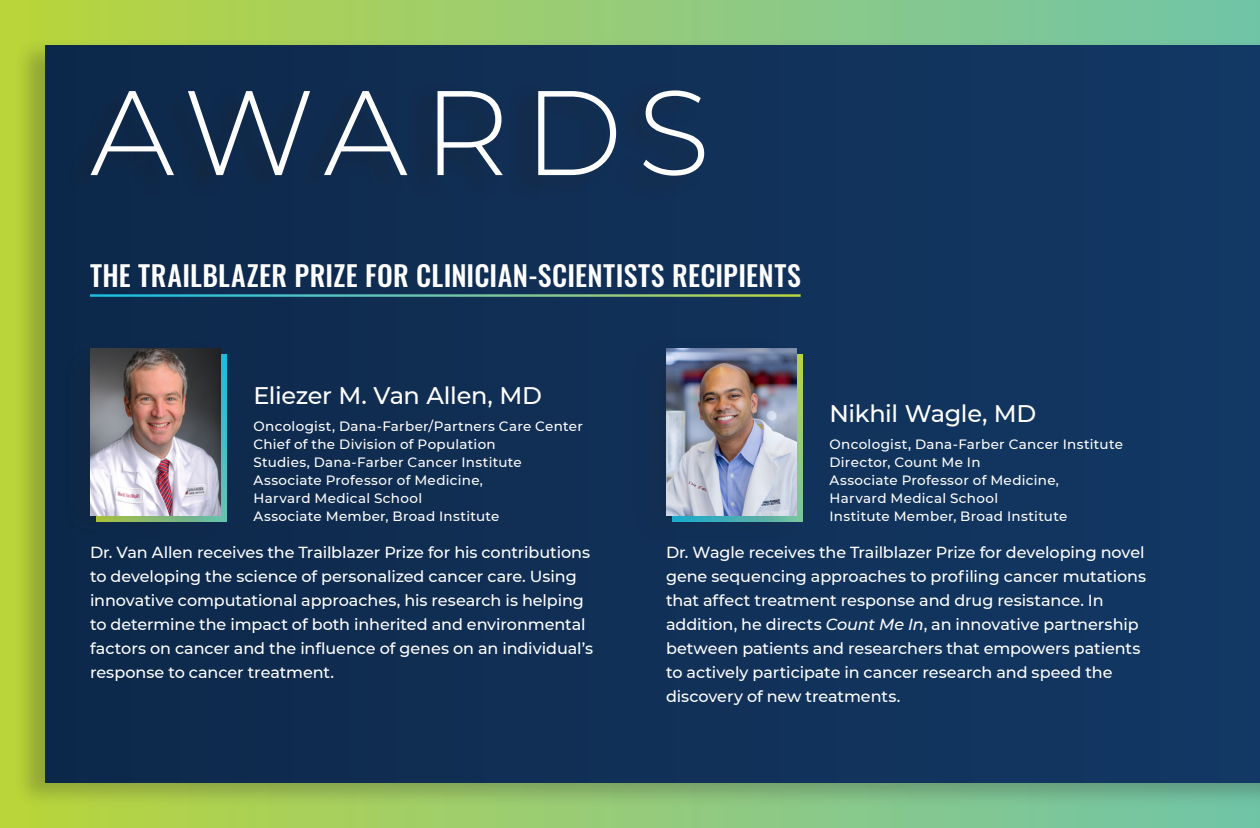
<style>
.page{position:relative;width:1260px;height:828px;background:#fff}
.page>*{position:absolute;margin:0;border:0;box-sizing:border-box;transform-origin:0 0}
.LARGE_-_H1{font:300 120px "Montserrat";letter-spacing:.12em;color:#fff}
.H2-MAIN__White{font:28px "Oswald";letter-spacing:.015em;color:#fff}
.Awards_-_Names{font:500 24px "Montserrat";letter-spacing:-.015em;color:#fff}
.BODY_-_White{font:500 16px/24px "Montserrat";letter-spacing:-.005em;color:#fff}
.Awards_-_Titles{font:500 13.6px/18px "Montserrat";letter-spacing:.02em;color:#fff}
.s1{font-style:italic}
</style>
<div class="page">
<div style="left:0;top:0;width:1260px;height:828px;background:linear-gradient(to right,#bad43f,#70c4ad)"></div>
<div style="left:13px;top:37px;width:1247px;height:771px;background:#231f20;opacity:.25"></div>
<div style="left:45px;top:45px;width:1215px;height:738px;background:linear-gradient(to right,#0d284a,#133865)"></div>
<hr style="left:90px;top:294px;width:711px;height:3px;background:#fff">
<div style="left:54px;top:337px;width:171px;height:208px;background:#231f20;opacity:.15"></div>
<img style="left:90px;top:349px;width:130px;height:166px">
<div style="left:630px;top:337px;width:171px;height:207px;background:#231f20;opacity:.15"></div>
<img style="left:666px;top:349px;width:130px;height:166px">
<div style="left:61px;top:83px;width:644px;height:117px;background:#102c4e"></div>
<p class="LARGE_-_H1" style="left:90px;top:51px;width:622px">AWARDS</p>
<p class="H2-MAIN__White" style="left:90px;top:251px;width:712px">THE TRAILBLAZER PRIZE FOR CLINICIAN-SCIENTISTS RECIPIENTS</p>
<p class="Awards_-_Names" style="left:253px;top:379px;width:290px">Eliezer M. Van Allen, MD</p>
<p class="Awards_-_Titles" style="left:253px;top:417px;width:331px">Oncologist, Dana-Farber/Partners Care Center</p>
<p class="Awards_-_Titles" style="left:253px;top:435px;width:270px">Chief of the Division of Population<br>Studies, Dana-Farber Cancer Institute</p>
<p class="Awards_-_Titles" style="left:253px;top:471px;width:231px">Associate Professor of Medicine,<br>Harvard Medical School</p>
<p class="Awards_-_Titles" style="left:253px;top:507px;width:248px">Associate Member, Broad Institute</p>
<p class="Awards_-_Names" style="left:829px;top:397px;width:208px">Nikhil Wagle, MD</p>
<p class="Awards_-_Titles" style="left:829px;top:435px;width:295px">Oncologist, Dana-Farber Cancer Institute</p>
<p class="Awards_-_Titles" style="left:829px;top:453px;width:153px">Director, Count Me In</p>
<p class="Awards_-_Titles" style="left:829px;top:471px;width:231px">Associate Professor of Medicine,<br>Harvard Medical School</p>
<p class="Awards_-_Titles" style="left:829px;top:507px;width:239px">Institute Member, Broad Institute</p>
<p class="BODY_-_White" style="left:90px;top:539px;width:505px">Dr. Van Allen receives the Trailblazer Prize for his contributions to developing the science of personalized cancer care. Using innovative computational approaches, his research is helping to determine the impact of both inherited and environmental factors on cancer and the influence of genes on an individual’s response to cancer treatment.</p>
<p class="BODY_-_White" style="left:666px;top:539px;width:482px">Dr. Wagle receives the Trailblazer Prize for developing novel gene sequencing approaches to profiling cancer mutations that affect treatment response and drug resistance. In addition, he directs <span class="s1">Count Me In</span>, an innovative partnership between patients and researchers that empowers patients to actively participate in cancer research and speed the discovery of new treatments.</p>
</div>
